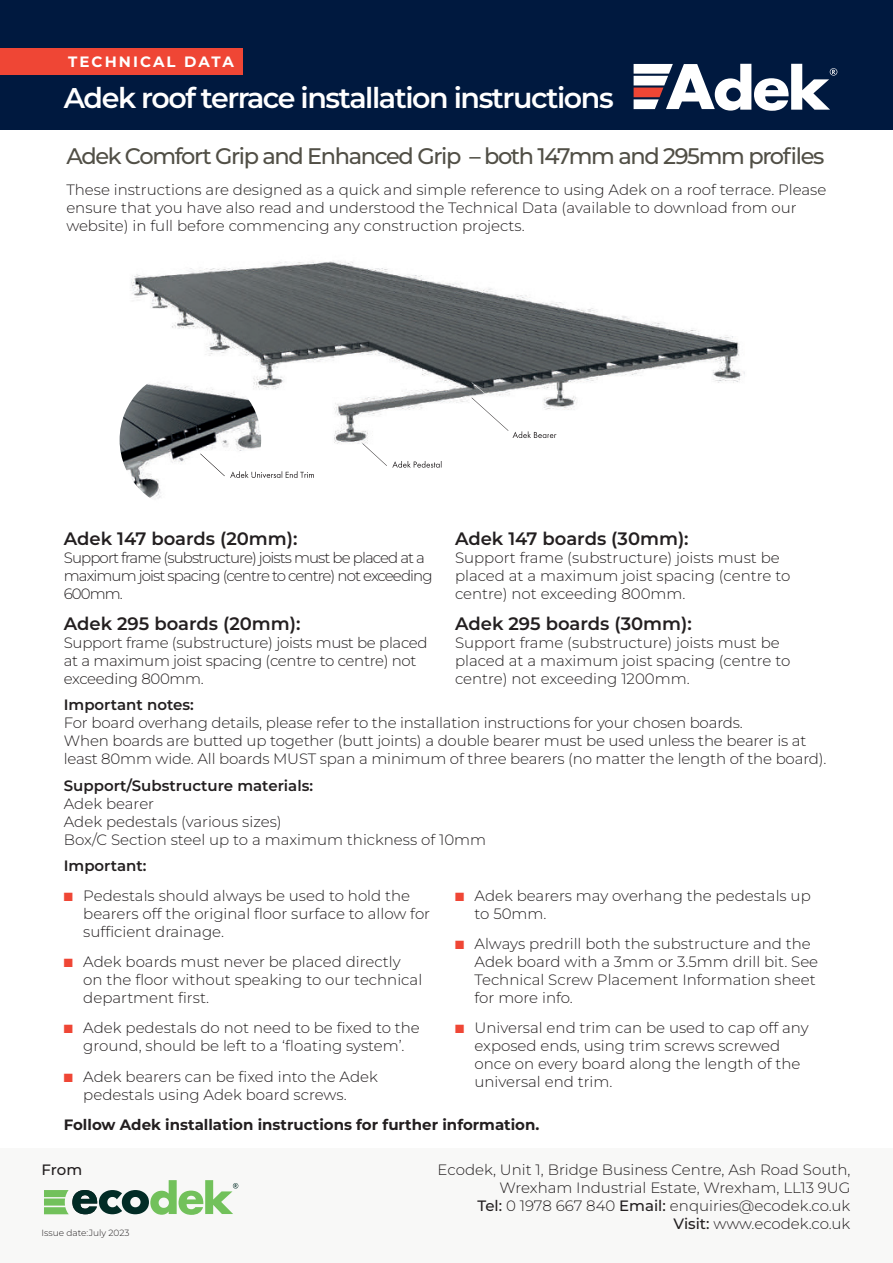
<style>
.page{position:relative;width:893px;height:1263px;background:#fff}
.page>*{position:absolute;margin:0;border:0;box-sizing:border-box;transform-origin:0 0}
.t1{font:600 28.5px "Montserrat";letter-spacing:-.05em;color:#fff}
.t2{font:500 22.5px "Montserrat";letter-spacing:-.06em;color:#514f46}
.t3{font:600 18px "Montserrat";color:#231f20}
.t4{font:300 15px/18px "Montserrat";color:#231f20}
.t5{font:300 15px/18px "Montserrat";letter-spacing:-.06em;color:#231f20}
.t6{font:300 15px/18px "Montserrat";letter-spacing:-.02em;color:#231f20}
.t7{font:700 15px "Montserrat";color:#231f20}
.t8{font:600 15px "Montserrat";color:#231f20}
.t9{font:700 15px "Montserrat";letter-spacing:.14em;color:#fff}
.t10{font:500 15px "Montserrat";color:#231f20}
.t11{font:300 9px "Montserrat";color:#231f20}
.s1{color:#ef4635}
.s2{font-weight:500}
</style>
<div class="page">
<img style="left:119px;top:261px;width:626px;height:207px">
<img style="left:472px;top:398px;width:36px;height:33px">
<img style="left:513px;top:431px;width:33px;height:7px">
<svg style="left:548px;top:434px;width:8px;height:4px"></svg>
<img style="left:251px;top:471px;width:56px;height:7px">
<svg style="left:307px;top:472px;width:7px;height:6px"></svg>
<img style="left:362px;top:443px;width:25px;height:23px">
<img style="left:392px;top:461px;width:19px;height:7px">
<svg style="left:414px;top:461px;width:3px;height:6px"></svg>
<img style="left:417px;top:461px;width:24px;height:7px">
<img style="left:120px;top:440px;width:114px;height:59px">
<img style="left:200px;top:454px;width:25px;height:22px">
<img style="left:230px;top:471px;width:19px;height:7px">
<svg style="left:251px;top:471px;width:3px;height:5px"></svg>
<div style="left:0;top:0;width:893px;height:130px;background:#00193f"></div>
<svg style="left:634px;top:64px;width:203px;height:47px"></svg>
<div style="left:0;top:48px;width:242px;height:26px;background:#ef4635"></div>
<div style="left:0;top:1148px;width:893px;height:115px;background:#f8f8f7"></div>
<svg style="left:44px;top:1180px;width:194px;height:35px"></svg>
<p class="t9" style="left:68px;top:52px;width:167px">TECHNICAL DATA</p>
<h1 class="t1" style="left:64px;top:79px;width:551px">Adek roof terrace installation instructions</h1>
<h2 class="t2" style="left:66px;top:141px;width:760px">Adek Comfort Grip and Enhanced Grip – both 147mm and 295mm profiles</h2>
<p class="t4" style="left:66px;top:180px;width:762px">These instructions are designed as a quick and simple reference to using Adek on a roof terrace. Please ensure that you have also read and understood the Technical Data (available to download from our website) in full before commencing any construction projects.</p>
<p class="t3" style="left:64px;top:527px;width:235px">Adek 147 boards (20mm):</p>
<p class="t5" style="left:64px;top:549px;width:370px">Support frame (substructure) joists must be placed at a maximum joist spacing (centre to centre) not exceeding<br>600mm.</p>
<p class="t3" style="left:64px;top:611px;width:238px">Adek 295 boards (20mm):</p>
<p class="t6" style="left:64px;top:633px;width:365px">Support frame (substructure) joists must be placed at a maximum joist spacing (centre to centre) not exceeding 800mm.</p>
<p class="t3" style="left:455px;top:527px;width:235px">Adek 147 boards (30mm):</p>
<p class="t4" style="left:455px;top:549px;width:337px">Support frame (substructure) joists must be placed at a maximum joist spacing (centre to centre) not exceeding 800mm.</p>
<p class="t3" style="left:455px;top:611px;width:238px">Adek 295 boards (30mm):</p>
<p class="t4" style="left:455px;top:633px;width:337px">Support frame (substructure) joists must be placed at a maximum joist spacing (centre to centre) not exceeding 1200mm.</p>
<p class="t8" style="left:64px;top:695px;width:132px">Important notes:</p>
<p class="t4" style="left:64px;top:713px;width:764px">For board overhang details, please refer to the installation instructions for your chosen boards.<br>When boards are butted up together (butt joints) a double bearer must be used unless the bearer is at least 80mm wide. All boards MUST span a minimum of three bearers (no matter the length of the board).</p>
<p class="t8" style="left:64px;top:775px;width:251px">Support/Substructure materials:</p>
<p class="t4" style="left:64px;top:794px;width:424px">Adek bearer<br>Adek pedestals (various sizes)<br>Box/C Section steel up to a maximum thickness of 10mm</p>
<p class="t8" style="left:64px;top:856px;width:84px">Important:</p>
<p class="t4" style="left:83px;top:886px;width:348px;text-indent:-20px"><span class="s1">■</span> Pedestals should always be used to hold the bearers off the original floor surface to allow for sufficient drainage.</p>
<p class="t4" style="left:83px;top:952px;width:340px;text-indent:-20px"><span class="s1">■</span> Adek boards must never be placed directly on the floor without speaking to our technical department first.</p>
<p class="t4" style="left:64px;top:1019px;width:358px;text-align:center"><span class="s1">■</span> Adek pedestals do not need to be fixed to the ground, should be left to a ‘floating system’.</p>
<p class="t4" style="left:83px;top:1067px;width:296px;text-indent:-20px"><span class="s1">■</span> Adek bearers can be fixed into the Adek pedestals using Adek board screws.</p>
<p class="t4" style="left:474px;top:886px;width:338px;text-indent:-20px"><span class="s1">■</span> Adek bearers may overhang the pedestals up to 50mm.</p>
<p class="t4" style="left:474px;top:934px;width:345px;text-indent:-20px"><span class="s1">■</span> Always predrill both the substructure and the Adek board with a 3mm or 3.5mm drill bit. See Technical Screw Placement Information sheet for more info.</p>
<p class="t4" style="left:474px;top:1019px;width:336px;text-indent:-20px"><span class="s1">■</span> Universal end trim can be used to cap off any exposed ends, using trim screws screwed once on every board along the length of the universal end trim.</p>
<p class="t7" style="left:64px;top:1115px;width:477px">Follow Adek installation instructions for further information.</p>
<p class="t10" style="left:41px;top:1159px;width:42px">From</p>
<p class="t11" style="left:41px;top:1227px;width:90px">Issue date:July 2023</p>
<p class="t4" style="left:438px;top:1160px;width:414px;text-align:right">Ecodek, Unit 1, Bridge Business Centre, Ash Road South, Wrexham Industrial Estate, Wrexham, LL13 9UG<br><span class="s2">Tel:</span> 0 1978 667 840 <span class="s2">Email:</span> enquiries@ecodek.co.uk<br><span class="s2">Visit:</span> www.ecodek.co.uk</p>
</div>
